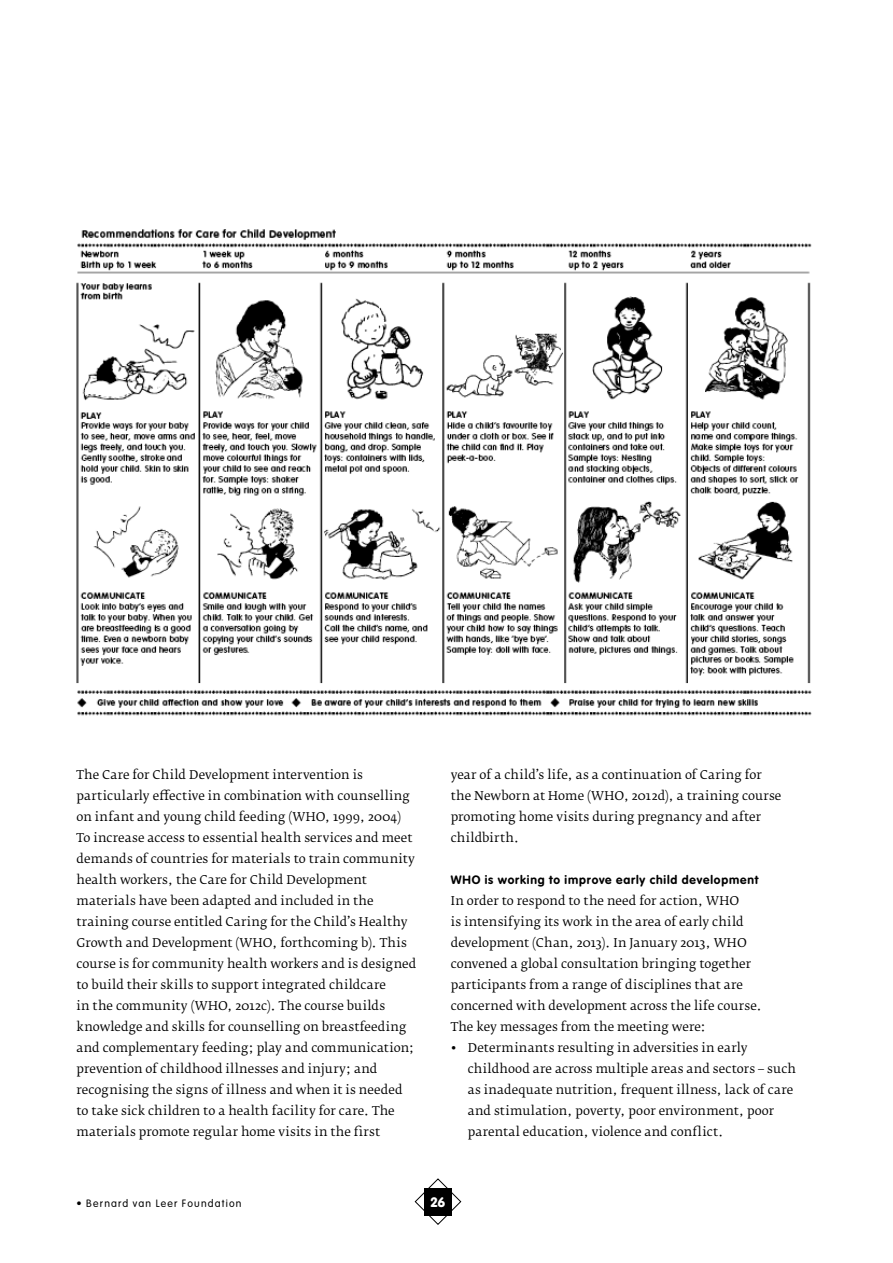
<style>
.page{position:relative;width:893px;height:1263px;background:#fff}
.page>*{position:absolute;margin:0;border:0;box-sizing:border-box;transform-origin:0 0}
.t1{font:900 13.5px "VAG Rounded Std";color:#fff}
.t2{font:12px/21px "Fedra Serif B";letter-spacing:.01em;color:#000}
.t3{font:700 12px "VAG Rounded Std";letter-spacing:.07em;color:#000}
.t4{font:300 10.5px "VAG Rounded Std";letter-spacing:.115em;color:#000}
</style>
<div class="page">
<svg style="left:414px;top:1178px;width:48px;height:47px"></svg>
<img style="left:76px;top:229px;width:736px;height:487px">
<p class="t2" style="left:77px;top:764px;width:341px">The Care for Child Development intervention is particularly effective in combination with counselling on infant and young child feeding (who, 1999, 2004)<br>To increase access to essential health services and meet demands of countries for materials to train community health workers, the Care for Child Development materials have been adapted and included in the training course entitled Caring for the Child’s Healthy Growth and Development (who, forthcoming b). This course is for community health workers and is designed to build their skills to support integrated childcare<br>in the community (who, 2012c). The course builds knowledge and skills for counselling on breastfeeding and complementary feeding; play and communication; prevention of childhood illnesses and injury; and recognising the signs of illness and when it is needed to take sick children to a health facility for care. The materials promote regular home visits in the first</p>
<p class="t2" style="left:451px;top:764px;width:332px">year of a child’s life, as a continuation of Caring for the Newborn at Home (who, 2012d), a training course promoting home visits during pregnancy and after childbirth.</p>
<p class="t3" style="left:451px;top:872px;width:309px">WHO is working to improve early child development</p>
<p class="t2" style="left:451px;top:890px;width:313px">In order to respond to the need for action, who<br>is intensifying its work in the area of early child development (Chan, 2013). In January 2013, who convened a global consultation bringing together participants from a range of disciplines that are concerned with development across the life course.<br>The key messages from the meeting were:</p>
<p class="t2" style="left:468px;top:1037px;width:330px;text-indent:-17px">• Determinants resulting in adversities in early childhood are across multiple areas and sectors – such as inadequate nutrition, frequent illness, lack of care and stimulation, poverty, poor environment, poor parental education, violence and conflict.</p>
<p class="t4" style="left:77px;top:1197px;width:167px">• Bernard van Leer Foundation</p>
<p class="t1" style="left:431px;top:1194px;width:16px">26</p>
</div>
